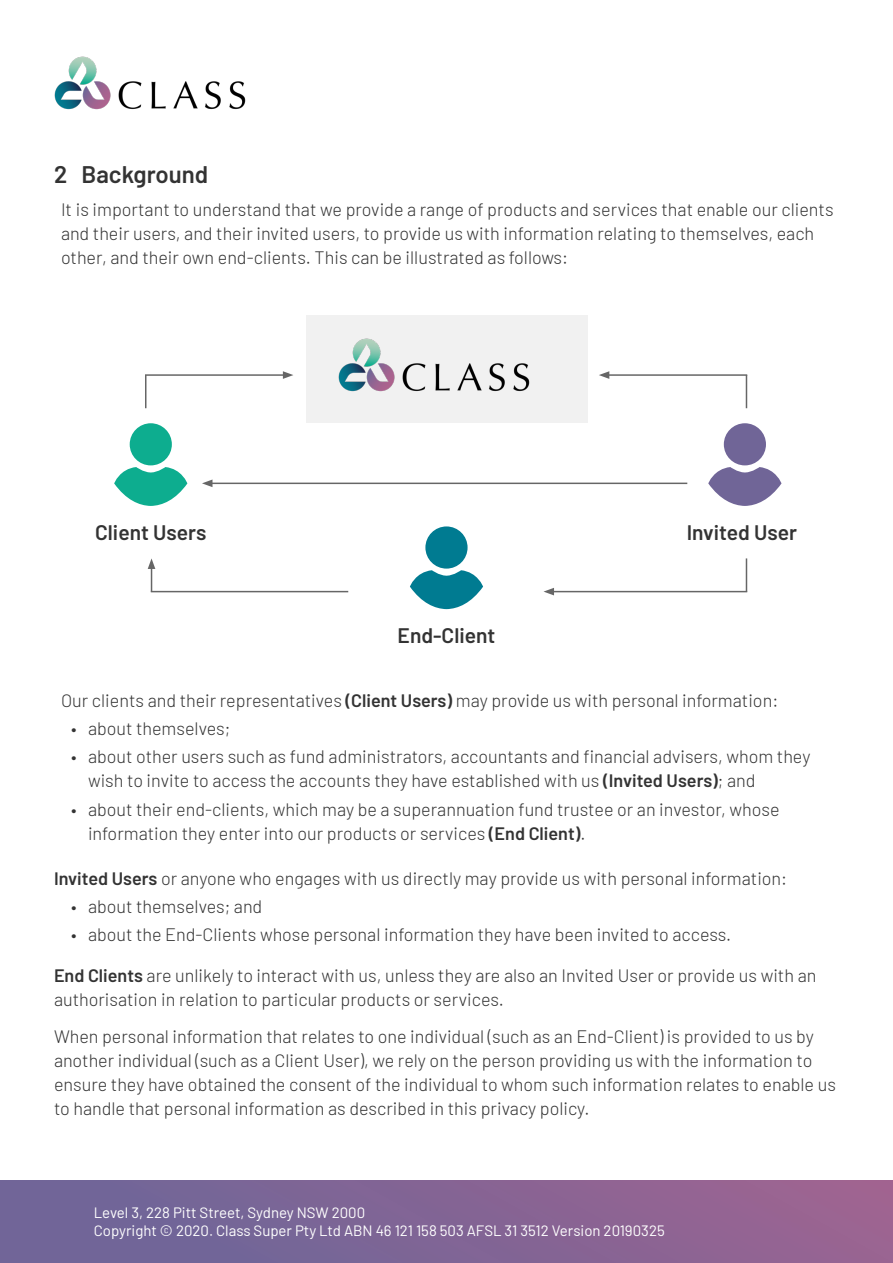
<style>
.page{position:relative;width:893px;height:1263px;background:#fff}
.page>*{position:absolute;margin:0;border:0;box-sizing:border-box;transform-origin:0 0}
.t1{font:600 24px "Barlow";color:#333}
.t2{font:600 21px "Barlow";color:#333}
.Body_1{font:300 18px/24px "Barlow";color:#333}
.Bullets{font:300 18px/24px "Barlow";color:#333}
.t3{font:15px/18px "Barlow";color:#fff}
.s1{font-weight:600}
</style>
<div class="page">
<img style="left:54px;top:56px;width:192px;height:54px">
<div style="left:0;top:1181px;width:893px;height:82px;background:linear-gradient(to right,#6a6599,#9c6491)"></div>
<div style="left:306px;top:315px;width:281px;height:108px;background:#f1f1f1"></div>
<img style="left:338px;top:338px;width:192px;height:54px">
<div style="left:130px;top:423px;width:42px;height:42px;background:#0dad8f;border-radius:50%"></div>
<svg style="left:114px;top:467px;width:73px;height:39px"></svg>
<div style="left:724px;top:423px;width:42px;height:42px;background:#706597;border-radius:50%"></div>
<svg style="left:708px;top:467px;width:73px;height:39px"></svg>
<div style="left:425px;top:526px;width:43px;height:43px;background:#007b91;border-radius:50%"></div>
<svg style="left:410px;top:570px;width:73px;height:39px"></svg>
<hr style="left:145px;top:375px;width:1px;height:33px;background:#666">
<hr style="left:746px;top:375px;width:1px;height:33px;background:#666">
<hr style="left:746px;top:558px;width:1px;height:34px;background:#666">
<svg style="left:148px;top:558px;width:7px;height:34px"></svg>
<hr style="left:145px;top:374px;width:140px;height:2px;background:#666">
<svg style="left:283px;top:371px;width:10px;height:8px"></svg>
<hr style="left:607px;top:374px;width:140px;height:2px;background:#666">
<svg style="left:599px;top:371px;width:10px;height:8px"></svg>
<hr style="left:552px;top:591px;width:195px;height:1px;background:#666">
<svg style="left:543px;top:588px;width:11px;height:7px"></svg>
<hr style="left:210px;top:483px;width:477px;height:1px;background:#666">
<svg style="left:202px;top:479px;width:10px;height:8px"></svg>
<hr style="left:151px;top:591px;width:197px;height:1px;background:#666">
<p class="t1" style="left:54px;top:157px;width:156px">2 Background</p>
<p class="Bullets" style="left:61px;top:196px;width:774px">It is important to understand that we provide a range of products and services that enable our clients and their users, and their invited users, to provide us with information relating to themselves, each other, and their own end-clients. This can be illustrated as follows:</p>
<p class="t2" style="left:95px;top:517px;width:113px">Client Users</p>
<p class="t2" style="left:687px;top:517px;width:112px">Invited User</p>
<p class="t2" style="left:398px;top:620px;width:99px">End-Client</p>
<p class="Bullets" style="left:61px;top:687px;width:719px">Our clients and their representatives <span class="s1">(Client Users)</span> may provide us with personal information:</p>
<p class="Body_1" style="left:71px;top:715px;width:161px">• about themselves;</p>
<p class="Body_1" style="left:88px;top:744px;width:724px;text-indent:-17px">• about other users such as fund administrators, accountants and financial advisers, whom they wish to invite to access the accounts they have established with us <span class="s1">(Invited Users)</span>; and</p>
<p class="Body_1" style="left:88px;top:796px;width:693px;text-indent:-17px">• about their end-clients, which may be a superannuation fund trustee or an investor, whose information they enter into our products or services <span class="s1">(End Client)</span>.</p>
<p class="Body_1" style="left:54px;top:865px;width:735px"><span class="s1">Invited Users</span> or anyone who engages with us directly may provide us with personal information:</p>
<p class="Body_1" style="left:71px;top:893px;width:193px">• about themselves; and</p>
<p class="Body_1" style="left:71px;top:922px;width:662px">• about the End-Clients whose personal information they have been invited to access.</p>
<p class="Body_1" style="left:54px;top:963px;width:764px"><span class="s1">End Clients</span> are unlikely to interact with us, unless they are also an Invited User or provide us with an authorisation in relation to particular products or services.</p>
<p class="Body_1" style="left:54px;top:1023px;width:783px">When personal information that relates to one individual (such as an End-Client) is provided to us by another individual (such as a Client User), we rely on the person providing us with the information to ensure they have obtained the consent of the individual to whom such information relates to enable us to handle that personal information as described in this privacy policy.</p>
<p class="t3" style="left:94px;top:1202px;width:572px">Level 3, 228 Pitt Street, Sydney NSW 2000<br>Copyright © 2020. Class Super Pty Ltd ABN 46 121 158 503 AFSL 31 3512 Version 20190325</p>
</div>
